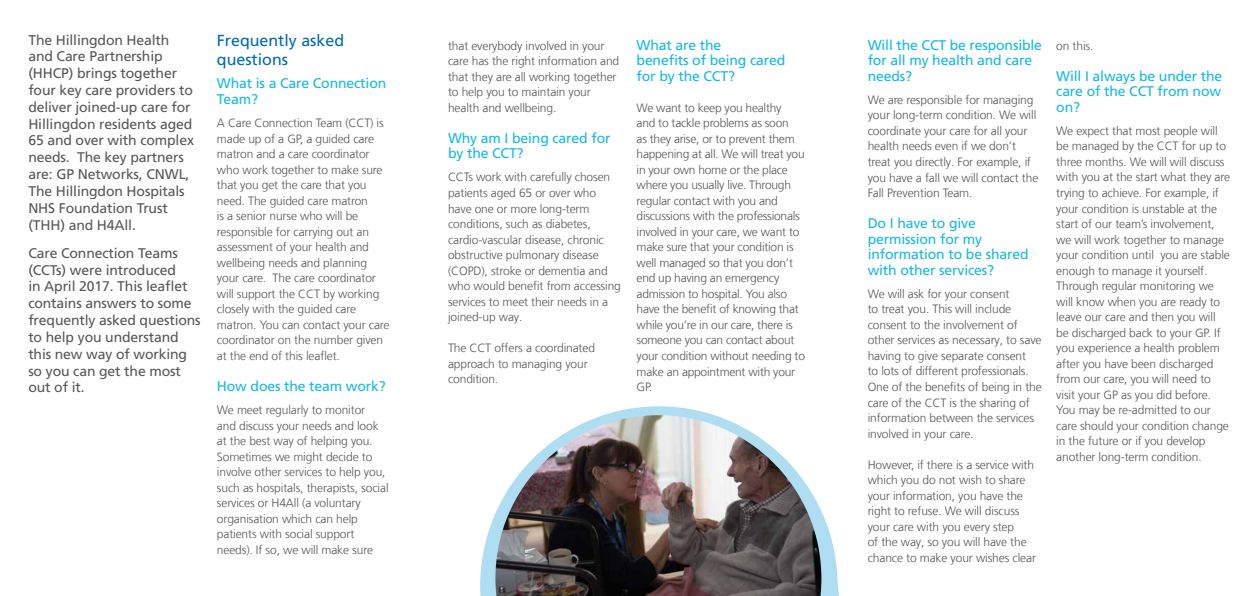
<style>
.page{position:relative;width:1259px;height:596px;background:#fff}
.page>*{position:absolute;margin:0;border:0;box-sizing:border-box;transform-origin:0 0}
.t1{font:16px/19px "Frutiger LT Com";color:#006ab4}
.t2{font:14px/16.8px "Frutiger LT Com";letter-spacing:-.01em;color:#575756}
.t3{font:14px/15.5px "Frutiger LT Com";letter-spacing:-.01em;color:#15b9e0}
.t4{font:300 12px/15.5px "Frutiger LT Com";letter-spacing:-.01em;color:#575756}
</style>
<div class="page">
<svg style="left:480px;top:406px;width:359px;height:189px"></svg>
<img style="left:495px;top:415px;width:326px;height:180px">
<p class="t2" style="left:28px;top:31px;width:167px">The Hillingdon Health and Care Partnership (HHCP) brings together four key care providers to deliver joined-up care for<br>Hillingdon residents aged<br>65 and over with complex needs. The key partners are: GP Networks, CNWL,<br>The Hillingdon Hospitals<br>NHS Foundation Trust (THH) and H4All.</p>
<p class="t2" style="left:28px;top:244px;width:174px">Care Connection Teams (CCTs) were introduced<br>in April 2017. This leaflet contains answers to some frequently asked questions to help you understand this new way of working so you can get the most out of it.</p>
<h1 class="t1" style="left:217px;top:31px;width:129px">Frequently asked questions</h1>
<p class="t3" style="left:217px;top:76px;width:171px">What is a Care Connection<br>Team?</p>
<p class="t4" style="left:217px;top:115px;width:174px">A Care Connection Team (CCT) is made up of a GP, a guided care matron and a care coordinator who work together to make sure that you get the care that you need. The guided care matron<br>is a senior nurse who will be responsible for carrying out an assessment of your health and wellbeing needs and planning your care. The care coordinator will support the CCT by working closely with the guided care matron. You can contact your care coordinator on the number given at the end of this leaflet.</p>
<p class="t3" style="left:217px;top:378px;width:170px">How does the team work?</p>
<p class="t4" style="left:217px;top:402px;width:173px">We meet regularly to monitor<br>and discuss your needs and look at the best way of helping you.<br>Sometimes we might decide to involve other services to help you, such as hospitals, therapists, social services or H4All (a voluntary organisation which can help patients with social support needs). If so, we will make sure</p>
<p class="t4" style="left:448px;top:38px;width:173px">that everybody involved in your care has the right information and that they are all working together to help you to maintain your health and wellbeing.</p>
<p class="t3" style="left:448px;top:130px;width:164px">Why am I being cared for by the CCT?</p>
<p class="t4" style="left:448px;top:169px;width:174px">CCTs work with carefully chosen patients aged 65 or over who have one or more long-term conditions, such as diabetes, cardio-vascular disease, chronic obstructive pulmonary disease (COPD), stroke or dementia and who would benefit from accessing services to meet their needs in a joined-up way.</p>
<p class="t4" style="left:448px;top:340px;width:149px">The CCT offers a coordinated approach to managing your condition.</p>
<p class="t3" style="left:636px;top:37px;width:150px">What are the<br>benefits of being cared for by the CCT?</p>
<p class="t4" style="left:636px;top:100px;width:170px">We want to keep you healthy<br>and to tackle problems as soon<br>as they arise, or to prevent them happening at all. We will treat you in your own home or the place where you usually live. Through regular contact with you and discussions with the professionals involved in your care, we want to make sure that your condition is well managed so that you don’t end up having an emergency admission to hospital. You also have the benefit of knowing that while you’re in our care, there is someone you can contact about your condition without needing to make an appointment with your<br>GP.</p>
<p class="t3" style="left:867px;top:37px;width:176px">Will the CCT be responsible for all my health and care needs?</p>
<p class="t4" style="left:867px;top:92px;width:172px">We are responsible for managing your long-term condition. We will coordinate your care for all your health needs even if we don’t treat you directly. For example, if you have a fall we will contact the<br>Fall Prevention Team.</p>
<p class="t3" style="left:867px;top:215px;width:162px">Do I have to give permission for my information to be shared with other services?</p>
<p class="t4" style="left:867px;top:286px;width:176px">We will ask for your consent<br>to treat you. This will include consent to the involvement of other services as necessary, to save having to give separate consent<br>to lots of different professionals.<br>One of the benefits of being in the care of the CCT is the sharing of information between the services involved in your care.</p>
<p class="t4" style="left:867px;top:456px;width:170px">However, if there is a service with which you do not wish to share your information, you have the right to refuse. We will discuss your care with you every step<br>of the way, so you will have the chance to make your wishes clear</p>
<p class="t4" style="left:1056px;top:38px;width:39px">on this.</p>
<p class="t3" style="left:1056px;top:68px;width:168px;text-align:justify">Will I always be under the care of the CCT from now on?</p>
<p class="t4" style="left:1056px;top:123px;width:175px">We expect that most people will be managed by the CCT for up to three months. We will will discuss with you at the start what they are trying to achieve. For example, if your condition is unstable at the start of our team’s involvement, we will work together to manage your condition until you are stable enough to manage it yourself.<br>Through regular monitoring we will know when you are ready to leave our care and then you will be discharged back to your GP. If you experience a health problem after you have been discharged from our care, you will need to visit your GP as you did before.<br>You may be re-admitted to our care should your condition change in the future or if you develop another long-term condition.</p>
</div>
